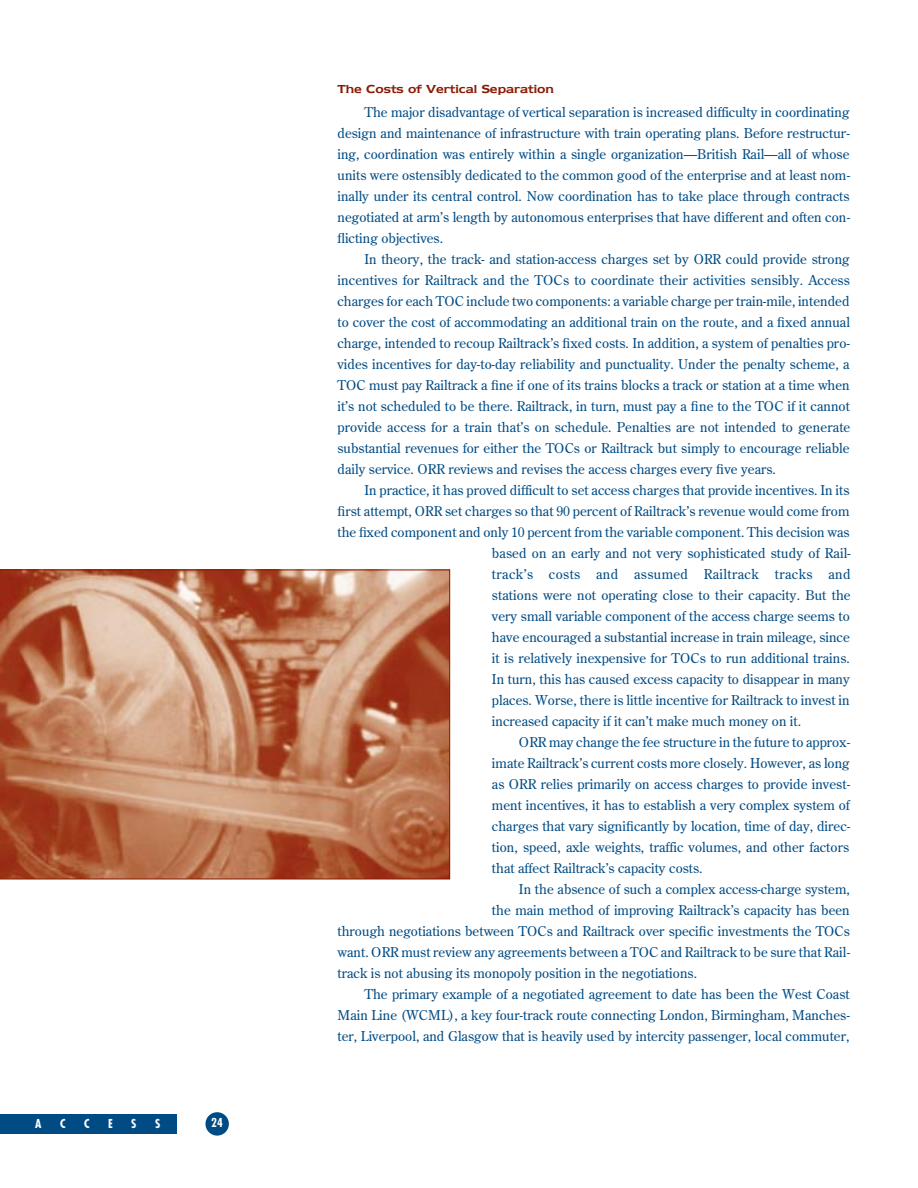
<style>
.page{position:relative;width:918px;height:1188px;background:#fff}
.page>*{position:absolute;margin:0;border:0;box-sizing:border-box;transform-origin:0 0}
.t1{font:13.5px/21px "Century Old Style";letter-spacing:.005em;color:#004b84;text-align:justify}
.t2{font:13.5px "Century Old Style";letter-spacing:.03em;color:#004b84}
.t3{font:600 13.5px "Newtext IT Cby BT";color:#891a02}
.t4{font:700 condensed 12px "Futura";color:#fff}
</style>
<div class="page">
<div style="left:205px;top:1112px;width:24px;height:24px;background:#004b84;border-radius:50%"></div>
<div style="left:0;top:1114px;width:177px;height:20px;background:#004b84"></div>
<svg style="left:0;top:570px;width:450px;height:309px;background:#bd7b5b"></svg>
<p class="t4" style="left:35px;top:1119px;width:8px">A</p>
<p class="t4" style="left:60px;top:1119px;width:7px">C</p>
<p class="t4" style="left:84px;top:1119px;width:7px">C</p>
<p class="t4" style="left:108px;top:1119px;width:6px">E</p>
<p class="t4" style="left:131px;top:1119px;width:7px">S</p>
<p class="t4" style="left:155px;top:1119px;width:7px">S</p>
<p class="t4" style="left:211px;top:1118px;width:13px">24</p>
<p class="t3" style="left:338px;top:80px;width:218px">The Costs of Vertical Separation</p>
<p class="t1" style="left:338px;top:103px;width:514px;text-indent:27px">The major disadvantage of vertical separation is increased difficulty in coordinating design and maintenance of infrastructure with train operating plans. Before restructur&shy;ing, coordination was entirely within a single organization—British Rail—all of whose units were ostensibly dedicated to the common good of the enterprise and at least nom&shy;inally under its central control. Now coordination has to take place through contracts negotiated at arm’s length by autonomous enterprises that have different and often con&shy;flicting objectives.</p>
<p class="t1" style="left:338px;top:250px;width:514px;text-indent:27px">In theory, the track- and station-access charges set by ORR could provide strong incentives for Railtrack and the TOCs to coordinate their activities sensibly. Access charges for each TOC include two components: a variable charge per train-mile, intended to cover the cost of accommodating an additional train on the route, and a fixed annual charge, intended to recoup Railtrack’s fixed costs. In addition, a system of penalties pro&shy;vides incentives for day-to-day reliability and punctuality. Under the penalty scheme, a TOC must pay Railtrack a fine if one of its trains blocks a track or station at a time when it’s not scheduled to be there. Railtrack, in turn, must pay a fine to the TOC if it cannot provide access for a train that’s on schedule. Penalties are not intended to generate substantial revenues for either the TOCs or Railtrack but simply to encourage reliable daily service. ORR reviews and revises the access charges every five years.</p>
<p class="t1" style="left:364px;top:481px;width:486px">In practice, it has proved difficult to set access charges that provide incentives. In its</p>
<p class="t1" style="left:338px;top:502px;width:513px">first attempt, ORR set charges so that 90 percent of Railtrack’s revenue would come from</p>
<p class="t1" style="left:338px;top:523px;width:514px">the fixed component and only 10 percent from the variable component. This decision was</p>
<p class="t1" style="left:492px;top:544px;width:360px">based on an early and not very sophisticated study of Rail-</p>
<p class="t2" style="left:492px;top:569px;width:360px">track’s costs and assumed Railtrack tracks and</p>
<p class="t1" style="left:492px;top:586px;width:360px">stations were not operating close to their capacity. But the</p>
<p class="t1" style="left:492px;top:607px;width:359px">very small variable component of the access charge seems to</p>
<p class="t1" style="left:492px;top:628px;width:359px">have encouraged a substantial increase in train mileage, since</p>
<p class="t1" style="left:492px;top:649px;width:359px">it is relatively inexpensive for TOCs to run additional trains.</p>
<p class="t1" style="left:492px;top:670px;width:359px">In turn, this has caused excess capacity to disappear in many</p>
<p class="t1" style="left:492px;top:691px;width:359px">places. Worse, there is little incentive for Railtrack to invest in</p>
<p class="t1" style="left:492px;top:712px;width:311px">increased capacity if it can’t make much money on it.</p>
<p class="t1" style="left:519px;top:733px;width:333px">ORR may change the fee structure in the future to approx-</p>
<p class="t1" style="left:492px;top:754px;width:359px">imate Railtrack’s current costs more closely. However, as long</p>
<p class="t1" style="left:492px;top:775px;width:360px">as ORR relies primarily on access charges to provide invest-</p>
<p class="t1" style="left:492px;top:796px;width:359px">ment incentives, it has to establish a very complex system of</p>
<p class="t1" style="left:492px;top:817px;width:360px">charges that vary significantly by location, time of day, direc-</p>
<p class="t1" style="left:492px;top:838px;width:359px">tion, speed, axle weights, traffic volumes, and other factors</p>
<p class="t1" style="left:492px;top:859px;width:212px">that affect Railtrack’s capacity costs.</p>
<p class="t1" style="left:519px;top:880px;width:332px">In the absence of such a complex access-charge system,</p>
<p class="t1" style="left:492px;top:901px;width:359px">the main method of improving Railtrack’s capacity has been</p>
<p class="t1" style="left:338px;top:922px;width:514px">through negotiations between TOCs and Railtrack over specific investments the TOCs</p>
<p class="t1" style="left:338px;top:943px;width:514px">want. ORR must review any agreements between a TOC and Railtrack to be sure that Rail-</p>
<p class="t1" style="left:338px;top:964px;width:361px">track is not abusing its monopoly position in the negotiations.</p>
<p class="t1" style="left:364px;top:985px;width:487px">The primary example of a negotiated agreement to date has been the West Coast</p>
<p class="t1" style="left:338px;top:1006px;width:514px">Main Line (WCML), a key four-track route connecting London, Birmingham, Manches-</p>
<p class="t1" style="left:338px;top:1027px;width:513px">ter, Liverpool, and Glasgow that is heavily used by intercity passenger, local commuter,</p>
</div>
